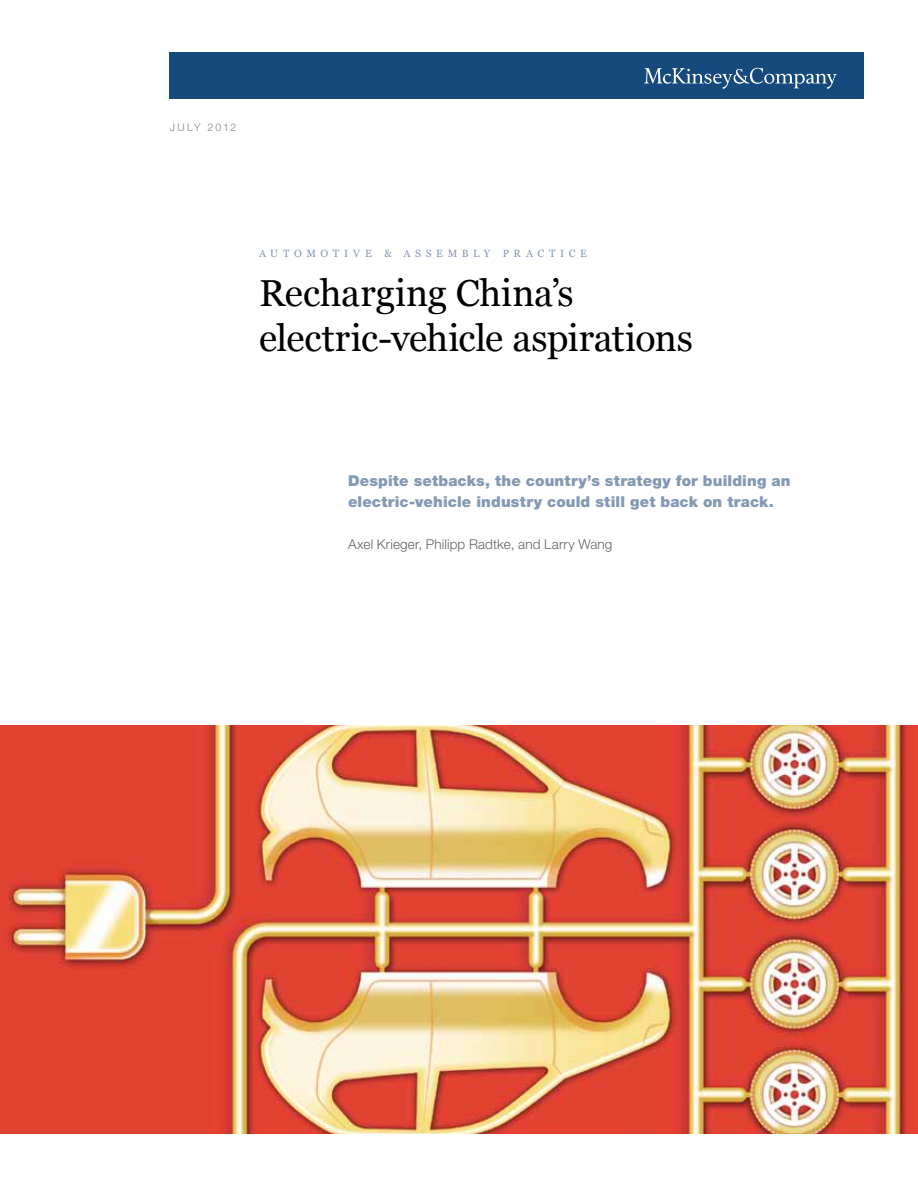
<style>
.page{position:relative;width:918px;height:1188px;background:#fff}
.page>*{position:absolute;margin:0;border:0;box-sizing:border-box;transform-origin:0 0}
.t1{font:37.5px/45px "Georgia";letter-spacing:-.005em;color:#000}
.t2{font:900 15px/21px "Helvetica Neue LT Std";letter-spacing:.01em;color:#8499b3}
.t3{font:300 13.5px "Helvetica Neue LT Std";letter-spacing:.01em;color:#636466}
.t4{font:10.5px "Georgia";letter-spacing:.445em;color:#8499b3}
.t5{font:300 10.5px "Helvetica Neue LT Std";letter-spacing:.195em;color:#848487}
</style>
<div class="page">
<div style="left:170px;top:53px;width:694px;height:46px;background:#174a7c"></div>
<svg style="left:644px;top:68px;width:193px;height:21px"></svg>
<img style="left:0;top:725px;width:918px;height:409px">
<p class="t5" style="left:170px;top:121px;width:68px">JULY 2012</p>
<p class="t4" style="left:259px;top:248px;width:329px">AUTOMOTIVE &amp; ASSEMBLY PRACTICE</p>
<h1 class="t1" style="left:259px;top:270px;width:436px">Recharging China’s electric-vehicle aspirations</h1>
<p class="t2" style="left:348px;top:470px;width:444px">Despite setbacks, the country’s strategy for building an electric-vehicle industry could still get back on track.</p>
<p class="t3" style="left:348px;top:536px;width:266px">Axel Krieger, Philipp Radtke, and Larry Wang</p>
</div>
